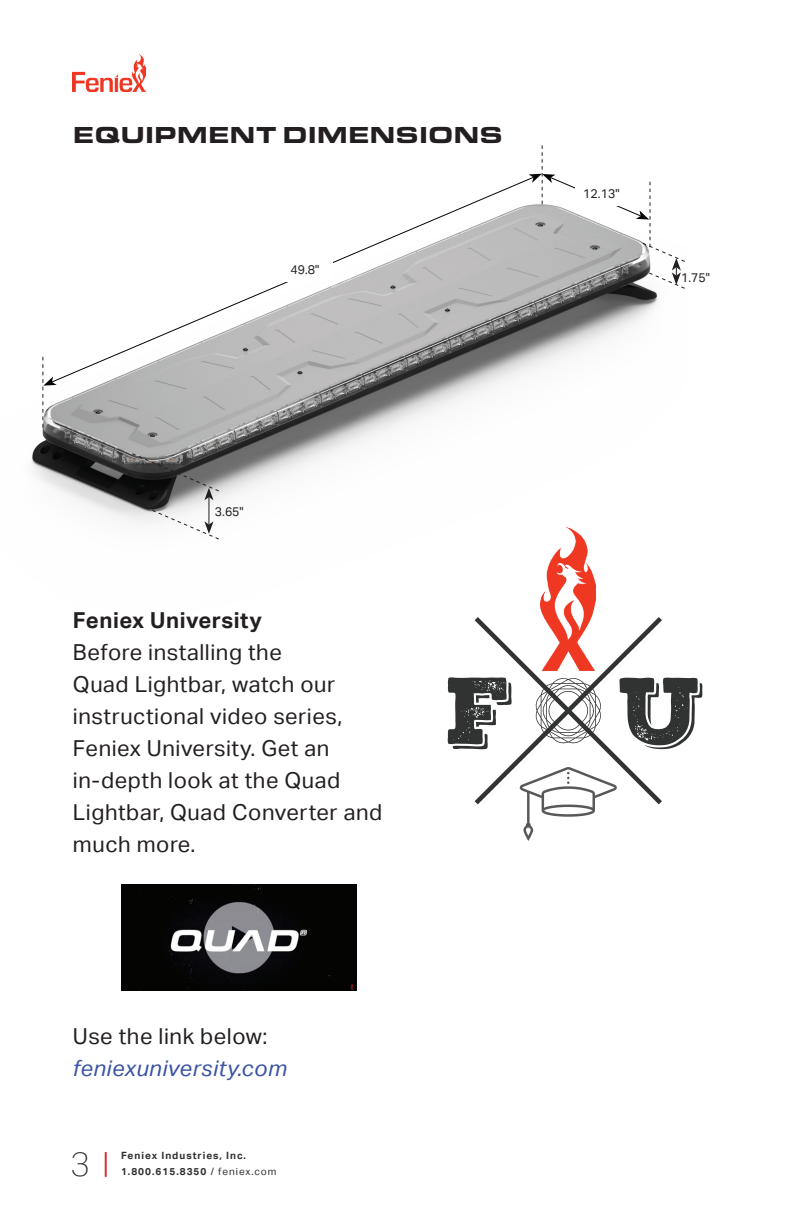
<style>
.page{position:relative;width:792px;height:1224px;background:#fff}
.page>*{position:absolute;margin:0;border:0;box-sizing:border-box;transform-origin:0 0}
.t1{font:100 34px "Aktiv Grotesk";color:#312f30}
.t2{font:900 24px "Eurostile Ext";color:#231f20}
.t3{font:22px/32px "Aktiv Grotesk";letter-spacing:.025em;color:#231f20}
.t4{font:italic 22px "Aktiv Grotesk";letter-spacing:.025em;color:#3a53a3}
.t5{font:700 22px "Aktiv Grotesk";letter-spacing:.025em;color:#231f20}
.t6{font:12.6px "Aktiv Grotesk";color:#231f20}
.t7{font:700 10px "Aktiv Grotesk";letter-spacing:.1em;color:#312f30}
.s1{font-weight:400}
</style>
<div class="page">
<hr style="left:105px;top:1152px;width:2px;height:25px;background:#d3312e">
<img style="left:31px;top:54px;width:627px;height:629px">
<svg style="left:51px;top:176px;width:484px;height:207px"></svg>
<svg style="left:42px;top:357px;width:15px;height:71px"></svg>
<div style="left:277px;top:258px;width:56px;height:23px;background:#fff"></div>
<svg style="left:529px;top:145px;width:156px;height:144px"></svg>
<svg style="left:448px;top:617px;width:254px;height:224px"></svg>
<img style="left:541px;top:527px;width:54px;height:143px">
<img style="left:121px;top:884px;width:235px;height:107px">
<svg style="left:131px;top:453px;width:89px;height:87px"></svg>
<p class="t2" style="left:73px;top:117px;width:432px">EQUIPMENT DIMENSIONS</p>
<p class="t6" style="left:291px;top:262px;width:30px">49.8"</p>
<p class="t6" style="left:583px;top:187px;width:38px">12.13"</p>
<p class="t6" style="left:681px;top:270px;width:30px">1.75"</p>
<p class="t6" style="left:215px;top:504px;width:30px">3.65"</p>
<p class="t5" style="left:73px;top:607px;width:191px">Feniex University</p>
<p class="t3" style="left:73px;top:636px;width:311px">Before installing the<br>Quad Lightbar, watch our instructional video series,<br>Feniex University. Get an in-depth look at the Quad<br>Lightbar, Quad Converter and much more.</p>
<p class="t3" style="left:73px;top:1020px;width:196px">Use the link below:</p>
<p class="t4" style="left:73px;top:1055px;width:215px">feniexuniversity.com</p>
<h1 class="t1" style="left:70px;top:1145px;width:22px">3</h1>
<p class="t7" style="left:121px;top:1150px;width:127px">Feniex Industries, Inc.</p>
<p class="t7" style="left:121px;top:1166px;width:157px">1.800.615.8350 <span class="s1">/ feniex.com</span></p>
</div>
